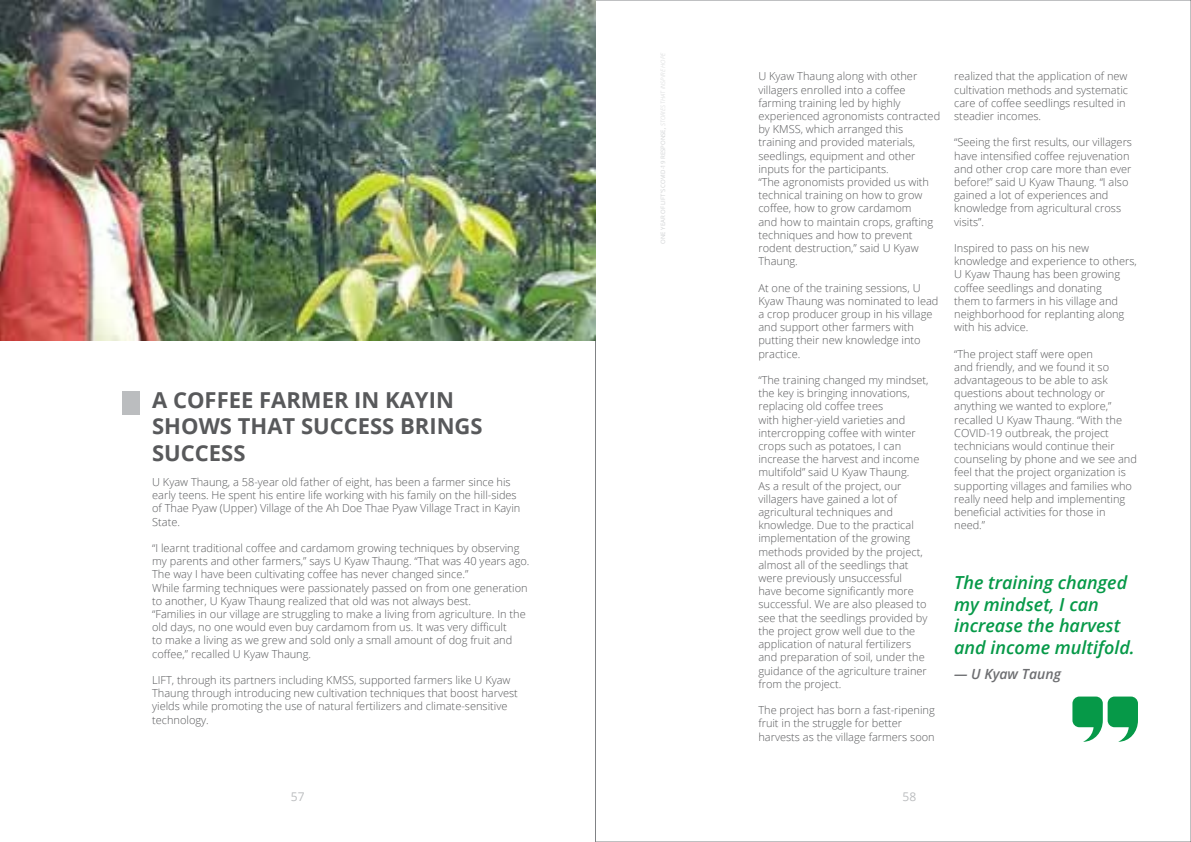
<style>
.page{position:relative;width:1191px;height:842px;background:#fff}
.page>*{position:absolute;margin:0;border:0;box-sizing:border-box;transform-origin:0 0}
.t1{font:700 22px/26.4px "Open Sans";color:#58595b}
.t2{font:italic 600 18px/21.6px "Open Sans";color:#069948}
.t3{font:italic 600 14px "Open Sans";color:#6d6e71}
.t4{font:12px "Open Sans";color:#bbbdbf}
.t5{font:300 11px/13.2px "Open Sans";color:#58595b}
.t6{font:6px "Open Sans";color:#d1d3d4}
.s1{font-weight:600;font-style:italic}
.s2{font-weight:300;font-style:italic}
</style>
<div class="page">
<img style="left:0;top:0;width:595px;height:341px">
<div style="left:122px;top:392px;width:18px;height:23px;background:#bbbdbf"></div>
<svg style="left:1072px;top:696px;width:66px;height:46px"></svg>
<h1 class="t1" style="left:152px;top:386px;width:332px">A COFFEE FARMER IN KAYIN<br>SHOWS THAT SUCCESS BRINGS<br>SUCCESS</h1>
<p class="t5" style="left:152px;top:475px;width:370px">U Kyaw Thaung, a 58-year old father of eight, has been a farmer since his early teens. He spent his entire life working with his family on the hill-sides of Thae Pyaw (Upper) Village of the Ah Doe Thae Pyaw Village Tract in Kayin State.</p>
<p class="t5" style="left:152px;top:541px;width:379px">“I learnt traditional coffee and cardamom growing techniques by observing my parents and other farmers,” says U Kyaw Thaung. “That was 40 years ago.<br>The way I have been cultivating coffee has never changed since.”<br>While farming techniques were passionately passed on from one generation to another, U Kyaw Thaung realized that old was not always best.<br>“Families in our village are struggling to make a living from agriculture. In the old days, no one would even buy cardamom from us. It was very difficult<br>to make a living as we grew and sold only a small amount of dog fruit and coffee,” recalled U Kyaw Thaung.</p>
<p class="t5" style="left:152px;top:673px;width:367px">LIFT, through its partners including KMSS, supported farmers like U Kyaw Thaung through introducing new cultivation techniques that boost harvest yields while promoting the use of natural fertilizers and climate-sensitive technology.</p>
<p class="t6" style="left:659px;top:244px;width:193px;rotate:-90deg">ONE YEAR OF LIFT’S COVID-19 RESPONSE<span class="s1">,</span> <span class="s2">STORIES THAT INSPIRE HOPE</span></p>
<p class="t5" style="left:758px;top:70px;width:183px">U Kyaw Thaung along with other villagers enrolled into a coffee farming training led by highly experienced agronomists contracted by KMSS, which arranged this training and provided materials, seedlings, equipment and other inputs for the participants.<br>“The agronomists provided us with technical training on how to grow coffee, how to grow cardamom<br>and how to maintain crops, grafting techniques and how to prevent rodent destruction,” said U Kyaw<br>Thaung.</p>
<p class="t5" style="left:758px;top:281px;width:182px">At one of the training sessions, U<br>Kyaw Thaung was nominated to lead a crop producer group in his village and support other farmers with putting their new knowledge into practice.</p>
<p class="t5" style="left:758px;top:373px;width:172px">“The training changed my mindset, the key is bringing innovations, replacing old coffee trees<br>with higher-yield varieties and intercropping coffee with winter crops such as potatoes, I can increase the harvest and income multifold” said U Kyaw Thaung.<br>As a result of the project, our villagers have gained a lot of agricultural techniques and knowledge. Due to the practical implementation of the growing methods provided by the project, almost all of the seedlings that were previously unsuccessful<br>have become significantly more successful. We are also pleased to see that the seedlings provided by the project grow well due to the application of natural fertilizers and preparation of soil, under the guidance of the agriculture trainer from the project.</p>
<p class="t5" style="left:758px;top:703px;width:178px">The project has born a fast-ripening fruit in the struggle for better harvests as the village farmers soon</p>
<p class="t5" style="left:954px;top:70px;width:175px">realized that the application of new cultivation methods and systematic care of coffee seedlings resulted in steadier incomes.</p>
<p class="t5" style="left:954px;top:136px;width:179px">“Seeing the first results, our villagers have intensified coffee rejuvenation and other crop care more than ever before!” said U Kyaw Thaung. “I also gained a lot of experiences and knowledge from agricultural cross visits”.</p>
<p class="t5" style="left:954px;top:241px;width:184px">Inspired to pass on his new knowledge and experience to others,<br>U Kyaw Thaung has been growing coffee seedlings and donating<br>them to farmers in his village and neighborhood for replanting along with his advice.</p>
<p class="t5" style="left:954px;top:347px;width:184px">“The project staff were open<br>and friendly, and we found it so advantageous to be able to ask questions about technology or anything we wanted to explore,” recalled U Kyaw Thaung. “With the<br>COVID-19 outbreak, the project technicians would continue their counseling by phone and we see and feel that the project organization is supporting villages and families who really need help and implementing beneficial activities for those in need.”</p>
<h2 class="t2" style="left:954px;top:571px;width:182px">The training changed my mindset, I can increase the harvest and income multifold.</h2>
<p class="t3" style="left:954px;top:664px;width:108px">— U Kyaw Taung</p>
<p class="t4" style="left:291px;top:788px;width:15px">57</p>
<p class="t4" style="left:902px;top:788px;width:15px">58</p>
</div>
